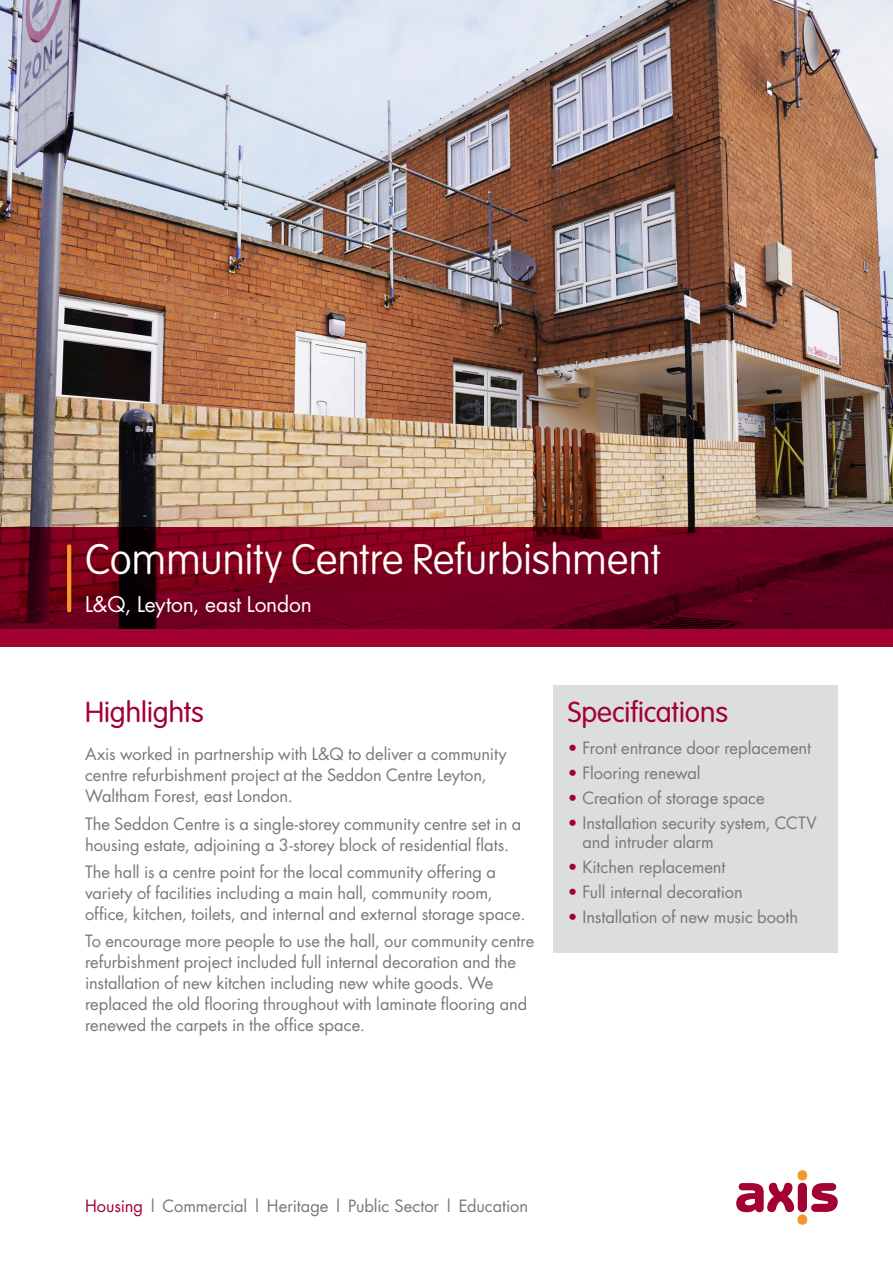
<style>
.page{position:relative;width:893px;height:1263px;background:#fff}
.page>*{position:absolute;margin:0;border:0;box-sizing:border-box;transform-origin:0 0}
.t1{font:100 42px "VAG Rounded";letter-spacing:.005em;color:#fff}
.t2{font:300 28.5px "VAG Rounded";color:#a40133}
.t3{font:21px "Futura";letter-spacing:-.005em;color:#fff}
.BODY_COPY{font:16.5px/21px "Futura";letter-spacing:-.005em;color:#76787b}
.s1{color:#a40133}
</style>
<div class="page">
<img style="left:0;top:0;width:893px;height:527px">
<svg style="left:0;top:527px;width:893px;height:102px;background:#6a001b"></svg>
<div style="left:0;top:629px;width:893px;height:17px;background:#a40133"></div>
<hr style="left:67px;top:546px;width:4px;height:64px;background:#f79727">
<div style="left:797px;top:1170px;width:10px;height:10px;background:#f79727;border-radius:50%"></div>
<div style="left:797px;top:1214px;width:10px;height:11px;background:#f79727;border-radius:50%"></div>
<svg style="left:736px;top:1183px;width:102px;height:29px"></svg>
<div style="left:553px;top:685px;width:285px;height:267px;background:#dcdddf"></div>
<p class="t1" style="left:85px;top:536px;width:577px">Community Centre Refurbishment</p>
<p class="t3" style="left:85px;top:590px;width:228px">L&amp;Q, Leyton, east London</p>
<p class="t2" style="left:85px;top:696px;width:120px">Highlights</p>
<p class="BODY_COPY" style="left:85px;top:743px;width:423px">Axis worked in partnership with L&amp;Q to deliver a community centre refurbishment project at the Seddon Centre Leyton,<br>Waltham Forest, east London.</p>
<p class="BODY_COPY" style="left:85px;top:813px;width:438px">The Seddon Centre is a single-storey community centre set in a housing estate, adjoining a 3-storey block of residential flats.</p>
<p class="BODY_COPY" style="left:85px;top:861px;width:442px">The hall is a centre point for the local community offering a variety of facilities including a main hall, community room, office, kitchen, toilets, and internal and external storage space.</p>
<p class="BODY_COPY" style="left:85px;top:930px;width:451px">To encourage more people to use the hall, our community centre refurbishment project included full internal decoration and the installation of new kitchen including new white goods. We replaced the old flooring throughout with laminate flooring and renewed the carpets in the office space.</p>
<p class="t2" style="left:568px;top:696px;width:162px">Specifications</p>
<p class="BODY_COPY" style="left:568px;top:737px;width:245px"><span class="s1">•</span> Front entrance door replacement</p>
<p class="BODY_COPY" style="left:568px;top:762px;width:134px"><span class="s1">•</span> Flooring renewal</p>
<p class="BODY_COPY" style="left:568px;top:787px;width:199px"><span class="s1">•</span> Creation of storage space</p>
<p class="BODY_COPY" style="left:583px;top:813px;width:236px;line-height:18.8px;text-indent:-15px"><span class="s1">•</span> Installation security system, CCTV and intruder alarm</p>
<p class="BODY_COPY" style="left:568px;top:856px;width:159px"><span class="s1">•</span> Kitchen replacement</p>
<p class="BODY_COPY" style="left:568px;top:881px;width:177px"><span class="s1">•</span> Full internal decoration</p>
<p class="BODY_COPY" style="left:568px;top:906px;width:232px"><span class="s1">•</span> Installation of new music booth</p>
<p class="BODY_COPY" style="left:85px;top:1195px;width:445px"><span class="s1">Housing</span> | Commercial | Heritage | Public Sector | Education</p>
</div>
